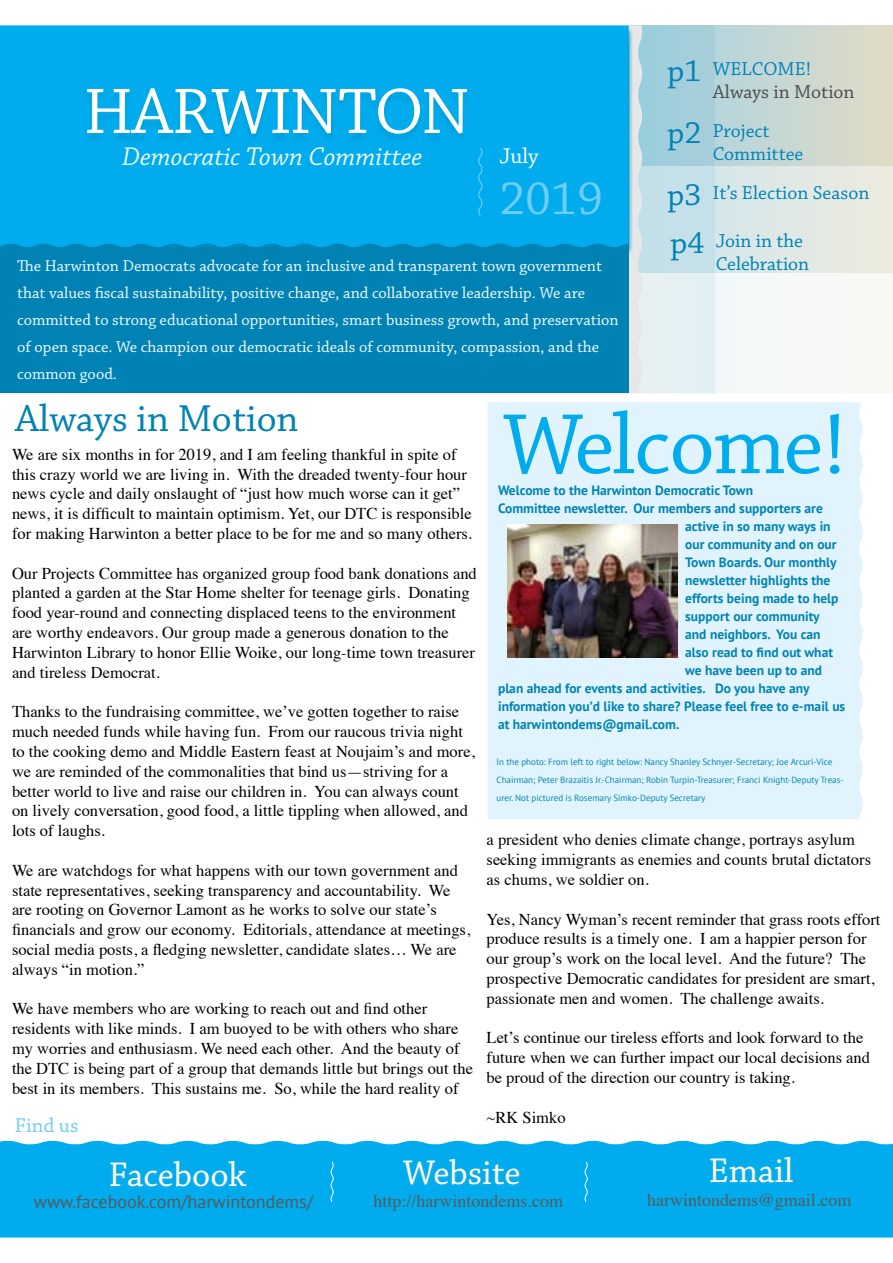
<style>
.page{position:relative;width:893px;height:1263px;background:#fff}
.page>*{position:absolute;margin:0;border:0;box-sizing:border-box;transform-origin:0 0}
.t1{font:90px "Chaparral Pro";letter-spacing:-.025em;color:#00aced}
.t2{font:67.8px "Chaparral Pro";letter-spacing:-.02em;color:#fff}
.t3{font:49.35px "Chaparral Pro";color:#6ecef5}
.t4{font:39.45px "Chaparral Pro";color:#0083b4}
.t5{font:36px "Chaparral Pro";color:#fff}
.t6{font:italic 27px "Chaparral Pro";color:#eff9fe}
.t7{font:22.65px "Chaparral Pro";color:#fff}
.t8{font:21px "Chaparral Pro";color:#6ecef5}
.t9{font:19.8px/22.6px "Chaparral Pro";color:#0083b4}
.t10{font:19.8px/22.6px "Chaparral Pro";color:#4d4d4f}
.t11{font:18px "Times";color:#58595b}
.t12{font:18px "PT Sans";color:#58595b}
.t13{font:16.5px/19.8px "Times";color:#000}
.t14{font:16.5px/27px "Chaparral Pro";color:#eff9fe}
.t15{font:700 13.5px "PT Sans";color:#0083b4}
.t16{font:9px/18px "PT Sans";color:#0083b4}
.s1{font-size:32.4px;color:#0083b4}
.s2{color:#0083b4}
.s3{font-size:32.4px}
</style>
<div class="page">
<svg style="left:715px;top:25px;width:178px;height:368px"></svg>
<svg style="left:642px;top:25px;width:73px;height:368px;background:#c1dee6"></svg>
<div style="left:0;top:44px;width:629px;height:349px;background:#0083b4"></div>
<div style="left:0;top:28px;width:632px;height:229px;background:#0083b4"></div>
<div style="left:0;top:25px;width:629px;height:222px;background:#00aced"></div>
<div style="left:0;top:1141px;width:893px;height:96px;background:#00aced"></div>
<div style="left:83px;top:90px;width:387px;height:54px;background:#00a9ea"></div>
<div style="left:108px;top:1161px;width:141px;height:28px;background:#46b3da;opacity:.4"></div>
<div style="left:401px;top:1158px;width:120px;height:29px;background:#46b3da;opacity:.4"></div>
<div style="left:708px;top:1157px;width:87px;height:28px;background:#46b3da;opacity:.4"></div>
<div style="left:487px;top:402px;width:375px;height:417px;background:#e1f4fd"></div>
<img style="left:507px;top:525px;width:170px;height:132px">
<svg style="left:477px;top:146px;width:7px;height:71px"></svg>
<svg style="left:330px;top:1161px;width:5px;height:42px"></svg>
<svg style="left:584px;top:1161px;width:5px;height:42px"></svg>
<h2 class="t2" style="left:84px;top:74px;width:388px">HARWINTON</h2>
<h3 class="t6" style="left:122px;top:142px;width:302px">Democratic Town Committee</h3>
<h3 class="t7" style="left:499px;top:143px;width:41px">July</h3>
<h3 class="t3" style="left:499px;top:171px;width:105px">2019</h3>
<p class="t10" style="left:713px;top:58px;width:143px;text-indent:-45px"><span class="s1">p1</span> <span class="s2">WELCOME!<br></span>Always in Motion</p>
<p class="t9" style="left:713px;top:120px;width:92px;text-indent:-45px"><span class="s3">p2</span> Project<br>Committee</p>
<p class="t9" style="left:668px;top:182px;width:203px"><span class="s3">p3</span> It’s Election Season</p>
<p class="t9" style="left:716px;top:230px;width:95px;text-indent:-45px"><span class="s3">p4</span> Join in the<br>Celebration</p>
<p class="t14" style="left:17px;top:253px;width:603px">The Harwinton Democrats advocate for an inclusive and transparent town government that values fiscal sustainability, positive change, and collaborative leadership. We are committed to strong educational opportunities, smart business growth, and preservation of open space. We champion our democratic ideals of community, compassion, and the common good.</p>
<h3 class="t4" style="left:15px;top:396px;width:285px">Always in Motion</h3>
<h1 class="t1" style="left:503px;top:395px;width:345px">Welcome!</h1>
<p class="t15" style="left:498px;top:481px;width:256px">Welcome to the Harwinton Democratic Town</p>
<p class="t15" style="left:498px;top:499px;width:326px">Committee newsletter. Our members and supporters are</p>
<p class="t15" style="left:685px;top:517px;width:147px">active in so many ways in</p>
<p class="t15" style="left:685px;top:535px;width:153px">our community and on our</p>
<p class="t15" style="left:685px;top:553px;width:153px">Town Boards. Our monthly</p>
<p class="t15" style="left:685px;top:571px;width:147px">newsletter highlights the</p>
<p class="t15" style="left:685px;top:589px;width:155px">efforts being made to help</p>
<p class="t15" style="left:685px;top:607px;width:136px">support our community</p>
<p class="t15" style="left:685px;top:625px;width:137px">and neighbors. You can</p>
<p class="t15" style="left:685px;top:643px;width:149px">also read to find out what</p>
<p class="t15" style="left:685px;top:661px;width:138px">we have been up to and</p>
<p class="t15" style="left:498px;top:679px;width:313px">plan ahead for events and activities. Do you have any</p>
<p class="t15" style="left:498px;top:697px;width:349px">information you’d like to share? Please feel free to e-mail us</p>
<p class="t15" style="left:498px;top:715px;width:183px">at harwintondems@gmail.com.</p>
<p class="t16" style="left:496px;top:753px;width:349px">In the photo: From left to right below: Nancy Shanley Schnyer-Secretary; Joe Arcuri-Vice<br>Chairman; Peter Brazaitis Jr.-Chairman; Robin Turpin-Treasurer; Franci Knight-Deputy Treas&shy;urer. Not pictured is Rosemary Simko-Deputy Secretary</p>
<p class="t13" style="left:12px;top:443px;width:462px">We are six months in for 2019, and I am feeling thankful in spite of this crazy world we are living in. With the dreaded twenty-four hour news cycle and daily onslaught of “just how much worse can it get” news, it is difficult to maintain optimism. Yet, our DTC is responsible for making Harwinton a better place to be for me and so many others.</p>
<p class="t13" style="left:12px;top:562px;width:466px">Our Projects Committee has organized group food bank donations and planted a garden at the Star Home shelter for teenage girls. Donating food year-round and connecting displaced teens to the environment are worthy endeavors. Our group made a generous donation to the Harwinton Library to honor Ellie Woike, our long-time town treasurer and tireless Democrat.</p>
<p class="t13" style="left:12px;top:700px;width:464px">Thanks to the fundraising committee, we’ve gotten together to raise much needed funds while having fun. From our raucous trivia night to the cooking demo and Middle Eastern feast at Noujaim’s and more, we are reminded of the commonalities that bind us—striving for a better world to live and raise our children in. You can always count on lively conversation, good food, a little tippling when allowed, and lots of laughs.</p>
<p class="t13" style="left:12px;top:859px;width:460px">We are watchdogs for what happens with our town government and state representatives, seeking transparency and accountability. We are rooting on Governor Lamont as he works to solve our state’s financials and grow our economy. Editorials, attendance at meetings, social media posts, a fledging newsletter, candidate slates… We are always “in motion.”</p>
<p class="t13" style="left:12px;top:997px;width:463px">We have members who are working to reach out and find other residents with like minds. I am buoyed to be with others who share my worries and enthusiasm. We need each other. And the beauty of the DTC is being part of a group that demands little but brings out the best in its members. This sustains me. So, while the hard reality of</p>
<p class="t13" style="left:487px;top:828px;width:386px">a president who denies climate change, portrays asylum seeking immigrants as enemies and counts brutal dictators as chums, we soldier on.</p>
<p class="t13" style="left:487px;top:908px;width:395px">Yes, Nancy Wyman’s recent reminder that grass roots effort produce results is a timely one. I am a happier person for our group’s work on the local level. And the future? The prospective Democratic candidates for president are smart, passionate men and women. The challenge awaits.</p>
<p class="t13" style="left:487px;top:1026px;width:385px">Let’s continue our tireless efforts and look forward to the future when we can further impact our local decisions and be proud of the direction our country is taking.</p>
<p class="t13" style="left:487px;top:1106px;width:81px">~RK Simko</p>
<p class="t8" style="left:15px;top:1113px;width:65px">Find us</p>
<h3 class="t5" style="left:109px;top:1154px;width:139px">Facebook</h3>
<h3 class="t5" style="left:403px;top:1152px;width:119px">Website</h3>
<h3 class="t5" style="left:709px;top:1150px;width:86px">Email</h3>
<p class="t12" style="left:34px;top:1190px;width:281px">www.facebook.com/harwintondems/</p>
<p class="t11" style="left:374px;top:1184px;width:191px">http://harwintondems.com</p>
<p class="t11" style="left:647px;top:1183px;width:206px">harwintondems@gmail.com</p>
</div>
